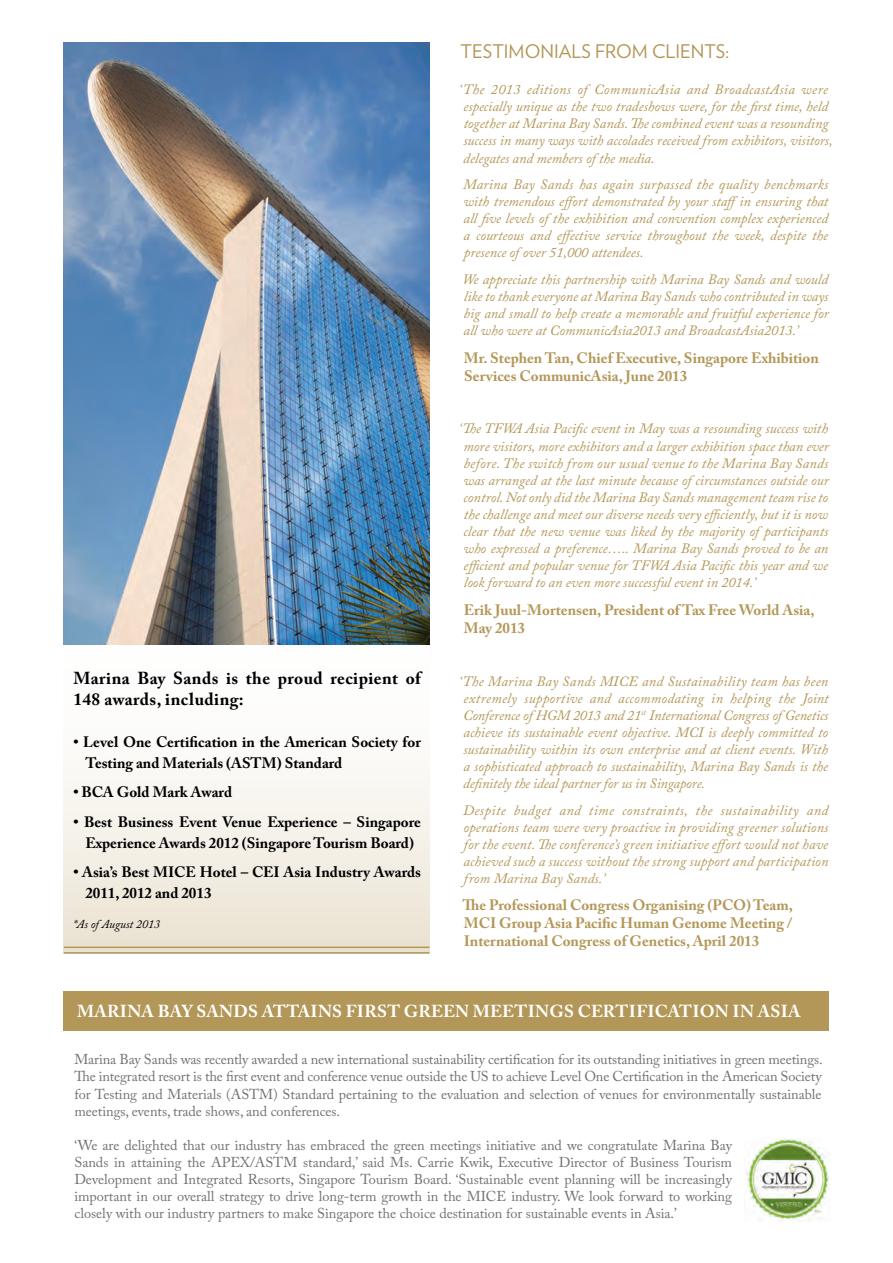
<style>
.page{position:relative;width:893px;height:1263px;background:#fff}
.page>*{position:absolute;margin:0;border:0;box-sizing:border-box;transform-origin:0 0}
.t1{font:18.75px "Verlag";color:#b39758}
.t2{font:700 17.25px "Adobe Caslon Pro";letter-spacing:.015em;color:#fff}
.t3{font:700 17.25px/21px "Adobe Caslon Pro";letter-spacing:.025em;color:#000001}
.t4{font:700 15px/18px "Adobe Caslon Pro";color:#b39758}
.t5{font:700 15px/21px "Adobe Caslon Pro";color:#000001}
.t6{font:italic 14.25px/17.1px "Adobe Caslon Pro";color:#b39758;text-align:justify}
.t7{font:14.25px/17.1px "Adobe Caslon Pro";letter-spacing:-.005em;color:#717074;text-align:justify}
.t8{font:italic 12px "Adobe Caslon Pro";color:#000001}
</style>
<div class="page">
<svg style="left:64px;top:644px;width:365px;height:308px"></svg>
<hr style="left:64px;top:946px;width:365px;height:2px;background:#b39758">
<hr style="left:64px;top:952px;width:365px;height:1px;background:#b39758">
<img style="left:64px;top:43px;width:365px;height:601px">
<div style="left:64px;top:991px;width:765px;height:40px;background:#b39758"></div>
<img style="left:746px;top:1138px;width:83px;height:83px">
<p class="t3" style="left:73px;top:667px;width:349px">Marina Bay Sands is the proud recipient of<br>148 awards, including:</p>
<p class="t5" style="left:85px;top:731px;width:337px;text-indent:-12px">• Level One Certification in the American Society for<br>Testing and Materials (ASTM) Standard</p>
<p class="t5" style="left:73px;top:781px;width:160px">• BCA Gold Mark Award</p>
<p class="t5" style="left:73px;top:811px;width:349px;text-align:center">• Best Business Event Venue Experience – Singapore<br>Experience Awards 2012 (Singapore Tourism Board)</p>
<p class="t5" style="left:85px;top:861px;width:337px;text-indent:-12px">• Asia’s Best MICE Hotel – CEI Asia Industry Awards<br>2011, 2012 and 2013</p>
<p class="t8" style="left:73px;top:916px;width:88px">*As of August 2013</p>
<p class="t1" style="left:461px;top:37px;width:270px">TESTIMONIALS FROM CLIENTS:</p>
<p class="t6" style="left:463px;top:81px;width:371px;text-align:left;text-indent:-4px">‘The 2013 editions of CommunicAsia and BroadcastAsia were especially unique as the two tradeshows were, for the first time, held together at Marina Bay Sands. The combined event was a resounding success in many ways with accolades received from exhibitors, visitors, delegates and members of the media.</p>
<p class="t6" style="left:463px;top:176px;width:367px">Marina Bay Sands has again surpassed the quality benchmarks with tremendous effort demonstrated by your staffin ensuring that all five levels of the exhibition and convention complex experienced a courteous and effective service throughout the week, despite the presence of over 51,000 attendees.</p>
<p class="t6" style="left:463px;top:270px;width:368px">We appreciate this partnership with Marina Bay Sands and would like to thank everyone at Marina Bay Sands who contributed in ways big and small to help create a memorable and fruitful experience for all who were at CommunicAsia2013 and BroadcastAsia2013.’</p>
<p class="t4" style="left:464px;top:348px;width:357px">Mr. Stephen Tan, Chief Executive, Singapore Exhibition<br>Services CommunicAsia, June 2013</p>
<p class="t6" style="left:463px;top:420px;width:367px;text-indent:-4px">‘The TFWA Asia Pacific event in May was a resounding success with more visitors, more exhibitors and a larger exhibition space than ever before. The switch from our usual venue to the Marina Bay Sands was arranged at the last minute because of circumstances outside our control. Not only did the Marina Bay Sands management team rise to the challenge and meet our diverse needs very efficiently, but it is now clear that the new venue was liked by the majority of participants who expressed a preference….. Marina Bay Sands proved to be an efficient and popular venue for TFWA Asia Pacific this year and we look forward to an even more successful event in 2014.’</p>
<p class="t4" style="left:464px;top:600px;width:352px">Erik Juul-Mortensen, President of Tax Free World Asia,<br>May 2013</p>
<p class="t6" style="left:459px;top:672px;width:371px">‘The Marina Bay Sands MICE and Sustainability team has been extremely supportive and accommodating in helping the Joint Conference of HGM 2013 and 21<sup>st</sup> International Congress of Genetics achieve its sustainable event objective. MCI is deeply committed to sustainability within its own enterprise and at client events. With a sophisticated approach to sustainability, Marina Bay Sands is the definitely the ideal partner for us in Singapore.</p>
<p class="t6" style="left:463px;top:801px;width:367px">Despite budget and time constraints, the sustainability and operations team were very proactive in providing greener solutions for the event. The conference’s green initiative effort would not have achieved such a success without the strong support and participation from Marina Bay Sands.’</p>
<p class="t4" style="left:463px;top:896px;width:332px;text-align:justify">The Professional Congress Organising (PCO) Team, MCI Group Asia Pacific Human Genome Meeting / International Congress of Genetics, April 2013</p>
<p class="t2" style="left:77px;top:1001px;width:725px">MARINA BAY SANDS ATTAINS FIRST GREEN MEETINGS CERTIFICATION IN ASIA</p>
<p class="t7" style="left:74px;top:1051px;width:750px">Marina Bay Sands was recently awarded a new international sustainability certification for its outstanding initiatives in green meetings.<br>The integrated resort is the first event and conference venue outside the US to achieve Level One Certification in the American Society for Testing and Materials (ASTM) Standard pertaining to the evaluation and selection of venues for environmentally sustainable meetings, events, trade shows, and conferences.</p>
<p class="t7" style="left:74px;top:1136px;width:659px">‘We are delighted that our industry has embraced the green meetings initiative and we congratulate Marina Bay Sands in attaining the APEX/ASTM standard,’ said Ms. Carrie Kwik, Executive Director of Business Tourism Development and Integrated Resorts, Singapore Tourism Board. ‘Sustainable event planning will be increasingly important in our overall strategy to drive long-term growth in the MICE industry. We look forward to working closely with our industry partners to make Singapore the choice destination for sustainable events in Asia.’</p>
</div>
